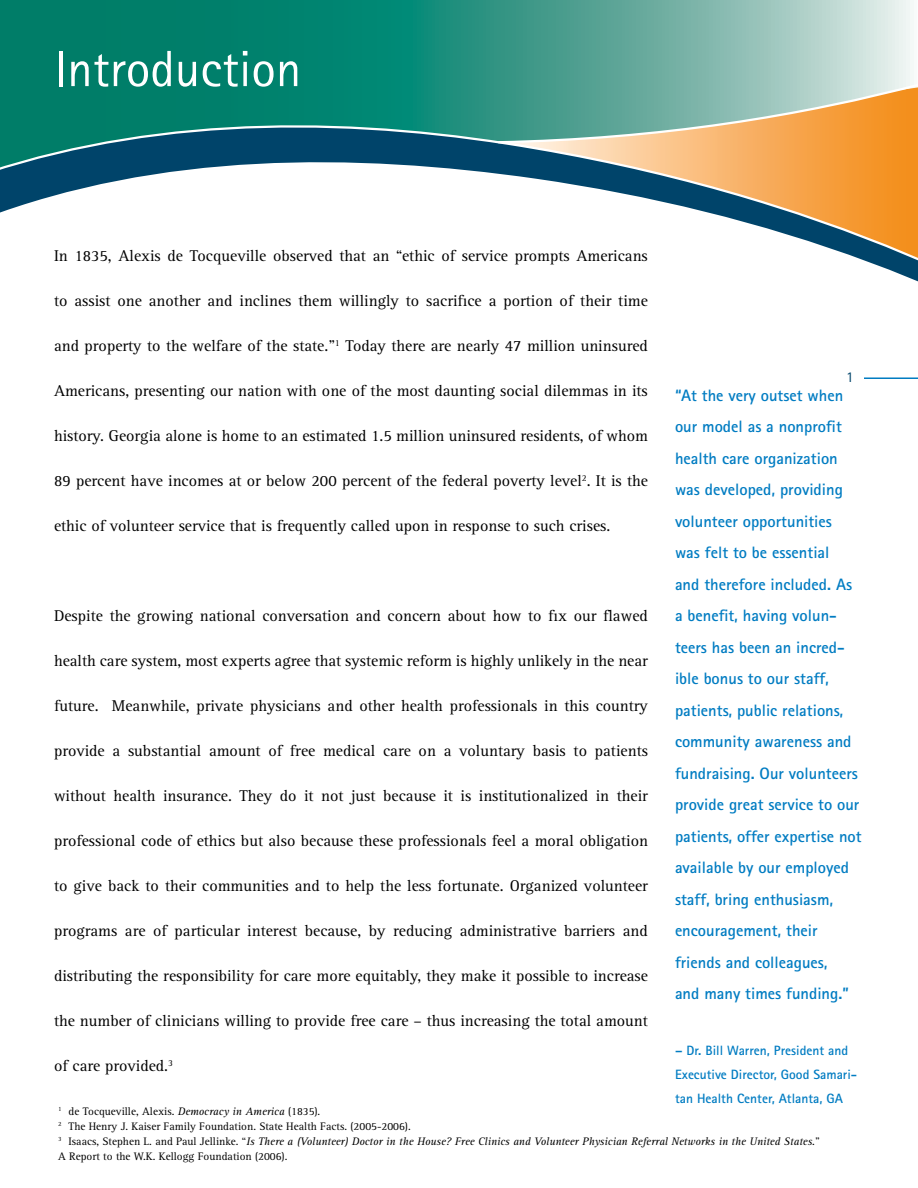
<style>
.page{position:relative;width:918px;height:1188px;background:#fff}
.page>*{position:absolute;margin:0;border:0;box-sizing:border-box;transform-origin:0 0}
.t1{font:51px "Agfa Rotis Sans Serif";color:#fff}
.t2{font:700 16.5px/31.5px "Agfa Rotis Sans Serif";color:#007cc2}
.t3{font:16.2px "Agfa Rotis Serif";color:#000}
.t4{font:15px "Agfa Rotis Sans Serif";color:#00446a}
.t5{font:700 13.5px/24px "Agfa Rotis Sans Serif";color:#007cc2}
.t6{font:11.25px/15px "Agfa Rotis Serif";color:#000}
.s1{font-style:italic}
</style>
<div class="page">
<svg style="left:0;top:0;width:496px;height:113px;background:#04836f"></svg>
<svg style="left:0;top:113px;width:918px;height:169px"></svg>
<svg style="left:496px;top:0;width:422px;height:145px;background:#93b6a0"></svg>
<hr style="left:864px;top:377px;width:54px;height:2px;background:#007cc2">
<h1 class="t1" style="left:54px;top:39px;width:249px">Introduction</h1>
<p class="t3" style="left:54px;top:246px;width:595px">In 1835, Alexis de Tocqueville observed that an “ethic of service prompts Americans</p>
<p class="t3" style="left:54px;top:291px;width:595px">to assist one another and inclines them willingly to sacrifice a portion of their time</p>
<p class="t3" style="left:54px;top:336px;width:595px">and property to the welfare of the state.”<sup>1</sup> Today there are nearly 47 million uninsured</p>
<p class="t3" style="left:54px;top:381px;width:595px">Americans, presenting our nation with one of the most daunting social dilemmas in its</p>
<p class="t3" style="left:54px;top:426px;width:596px">history. Georgia alone is home to an estimated 1.5 million uninsured residents, of whom</p>
<p class="t3" style="left:54px;top:471px;width:596px">89 percent have incomes at or below 200 percent of the federal poverty level<sup>2</sup>. It is the</p>
<p class="t3" style="left:54px;top:516px;width:558px">ethic of volunteer service that is frequently called upon in response to such crises.</p>
<p class="t4" style="left:846px;top:368px;width:9px">1</p>
<p class="t2" style="left:675px;top:379px;width:188px">“At the very outset when our model as a nonprofit health care organization was developed, providing volunteer opportunities<br>was felt to be essential<br>and therefore included. As a benefit, having volun&shy;teers has been an incred&shy;ible bonus to our staff, patients, public relations, community awareness and fundraising. Our volunteers provide great service to our patients, offer expertise not available by our employed staff, bring enthusiasm, encouragement, their friends and colleagues,<br>and many times funding.”</p>
<p class="t3" style="left:54px;top:606px;width:595px">Despite the growing national conversation and concern about how to fix our flawed</p>
<p class="t3" style="left:54px;top:651px;width:595px">health care system, most experts agree that systemic reform is highly unlikely in the near</p>
<p class="t3" style="left:54px;top:696px;width:596px">future. Meanwhile, private physicians and other health professionals in this country</p>
<p class="t3" style="left:54px;top:741px;width:596px">provide a substantial amount of free medical care on a voluntary basis to patients</p>
<p class="t3" style="left:54px;top:786px;width:595px">without health insurance. They do it not just because it is institutionalized in their</p>
<p class="t3" style="left:54px;top:831px;width:596px">professional code of ethics but also because these professionals feel a moral obligation</p>
<p class="t3" style="left:54px;top:876px;width:595px">to give back to their communities and to help the less fortunate. Organized volunteer</p>
<p class="t3" style="left:54px;top:921px;width:595px">programs are of particular interest because, by reducing administrative barriers and</p>
<p class="t3" style="left:54px;top:966px;width:596px">distributing the responsibility for care more equitably, they make it possible to increase</p>
<p class="t3" style="left:54px;top:1011px;width:595px">the number of clinicians willing to provide free care – thus increasing the total amount</p>
<p class="t3" style="left:54px;top:1056px;width:121px">of care provided.<sup>3</sup></p>
<p class="t6" style="left:58px;top:1104px;width:763px"><sup>1</sup> de Tocqueville, Alexis. <span class="s1">Democracy in America</span> (1835).<br><sup>2</sup> The Henry J. Kaiser Family Foundation. State Health Facts. (2005-2006).<br><sup>3</sup> Isaacs, Stephen L. and Paul Jellinke. “<span class="s1">Is There a (Volunteer) Doctor in the House? Free Clinics and Volunteer Physician Referral Networks in the United States</span>.” A Report to the W.K. Kellogg Foundation (2006).</p>
<p class="t5" style="left:675px;top:1038px;width:184px">– Dr. Bill Warren, President and<br>Executive Director, Good Samari&shy;tan Health Center, Atlanta, GA</p>
</div>
